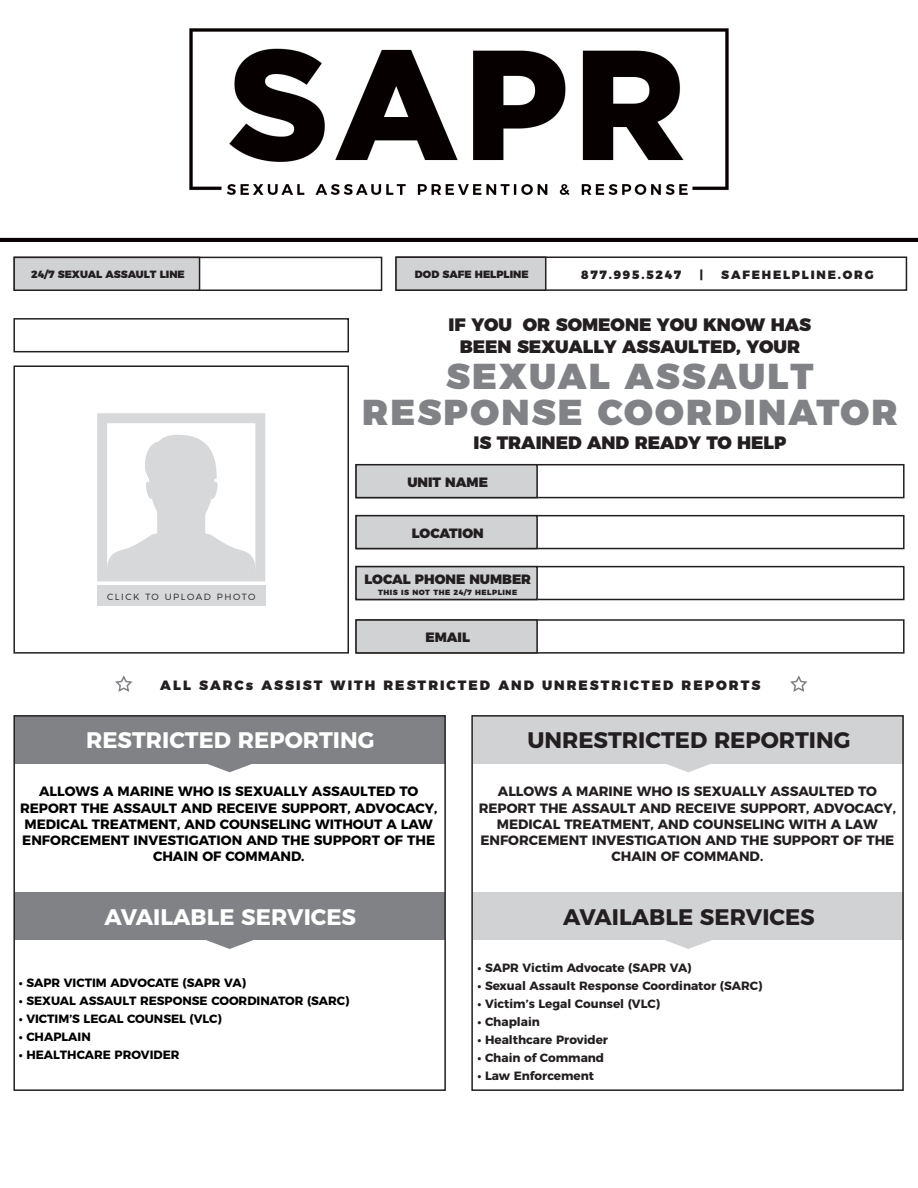
<style>
.page{position:relative;width:918px;height:1188px;background:#fff}
.page>*{position:absolute;margin:0;border:0;box-sizing:border-box;transform-origin:0 0}
.t1{font:900 36px "Montserrat";letter-spacing:.06em;color:#808285}
.t2{font:700 22.5px "Montserrat";color:#231f20}
.t3{font:700 22.5px "Montserrat";color:#fff}
.t4{font:900 18px "Montserrat";color:#231f20}
.t5{font:700 13.5px/16.2px "Montserrat";color:#000;text-align:center}
.t6{font:700 13.5px/16.2px "Montserrat";color:#231f20;text-align:center}
.t7{font:900 13.5px "Montserrat";letter-spacing:.15em;color:#231f20}
.t8{font:900 13.5px "Montserrat";color:#231f20}
.t9{font:700 12px "Montserrat";color:#231f20}
.t10{font:700 12px "Montserrat";color:#000}
.t11{font:900 12px "Montserrat";letter-spacing:.15em;color:#231f20}
.t12{font:900 10.5px "Montserrat";color:#231f20}
.t13{font:300 9px "Montserrat";letter-spacing:.175em;color:#231f20}
.t14{font:900 7.5px "Montserrat";letter-spacing:.07em;color:#231f20}
</style>
<div class="page">
<img style="left:0;top:28px;width:918px;height:865px">
<div style="left:13px;top:318px;width:336px;height:34px;border:2px solid #231f20"></div>
<div style="left:14px;top:716px;width:431px;height:47px;background:#808285"></div>
<svg style="left:198px;top:763px;width:63px;height:9px"></svg>
<div style="left:14px;top:893px;width:431px;height:47px;background:#808285"></div>
<svg style="left:206px;top:940px;width:47px;height:9px"></svg>
<div style="left:13px;top:715px;width:433px;height:376px;border:2px solid #231f20"></div>
<svg style="left:113px;top:674px;width:21px;height:19px"></svg>
<svg style="left:788px;top:674px;width:21px;height:19px"></svg>
<div style="left:473px;top:716px;width:431px;height:47px;background:#d1d2d4"></div>
<svg style="left:657px;top:763px;width:63px;height:9px"></svg>
<div style="left:473px;top:893px;width:431px;height:47px;background:#d1d2d4"></div>
<svg style="left:665px;top:940px;width:47px;height:9px"></svg>
<div style="left:13px;top:365px;width:336px;height:289px;border:2px solid #231f20"></div>
<svg style="left:97px;top:413px;width:168px;height:168px"></svg>
<div style="left:97px;top:585px;width:168px;height:21px;background:#d7d8d9"></div>
<div style="left:471px;top:715px;width:433px;height:376px;border:2px solid #231f20"></div>
<div style="left:14px;top:257px;width:368px;height:34px;border:2px solid #231f20"></div>
<div style="left:14px;top:257px;width:186px;height:33px;background:#d1d2d4"></div>
<div style="left:13px;top:257px;width:187px;height:34px;border:2px solid #231f20"></div>
<div style="left:355px;top:464px;width:550px;height:34px;border:2px solid #231f20"></div>
<div style="left:356px;top:465px;width:181px;height:33px;background:#d1d2d4"></div>
<div style="left:355px;top:464px;width:183px;height:34px;border:2px solid #231f20"></div>
<div style="left:355px;top:566px;width:550px;height:34px;border:2px solid #231f20"></div>
<div style="left:356px;top:567px;width:181px;height:32px;background:#d1d2d4"></div>
<div style="left:355px;top:566px;width:183px;height:34px;border:2px solid #231f20"></div>
<div style="left:355px;top:515px;width:550px;height:34px;border:2px solid #231f20"></div>
<div style="left:356px;top:516px;width:181px;height:33px;background:#d1d2d4"></div>
<div style="left:355px;top:515px;width:183px;height:34px;border:2px solid #231f20"></div>
<div style="left:355px;top:619px;width:550px;height:35px;border:2px solid #231f20"></div>
<div style="left:356px;top:620px;width:181px;height:33px;background:#d1d2d4"></div>
<div style="left:355px;top:619px;width:183px;height:35px;border:2px solid #231f20"></div>
<div style="left:395px;top:256px;width:512px;height:35px;border:2px solid #231f20"></div>
<div style="left:396px;top:257px;width:150px;height:33px;background:#d1d2d4"></div>
<div style="left:395px;top:256px;width:151px;height:35px;border:2px solid #231f20"></div>
<p class="t12" style="left:31px;top:265px;width:155px">24/7 SEXUAL ASSAULT LINE</p>
<p class="t13" style="left:107px;top:590px;width:150px">CLICK TO UPLOAD PHOTO</p>
<p class="t12" style="left:415px;top:265px;width:115px">DOD SAFE HELPLINE</p>
<p class="t11" style="left:581px;top:265px;width:102px">877.995.5247</p>
<p class="t11" style="left:699px;top:265px;width:5px">|</p>
<p class="t11" style="left:721px;top:265px;width:154px">SAFEHELPLINE.ORG</p>
<p class="t4" style="left:449px;top:309px;width:364px">IF YOU OR SOMEONE YOU KNOW HAS</p>
<p class="t4" style="left:460px;top:331px;width:342px">BEEN SEXUALLY ASSAULTED, YOUR</p>
<p class="t1" style="left:446px;top:346px;width:369px">SEXUAL ASSAULT</p>
<p class="t1" style="left:362px;top:382px;width:537px">RESPONSE COORDINATOR</p>
<p class="t4" style="left:473px;top:427px;width:315px">IS TRAINED AND READY TO HELP</p>
<p class="t8" style="left:407px;top:470px;width:82px">UNIT NAME</p>
<p class="t8" style="left:412px;top:521px;width:74px">LOCATION</p>
<p class="t8" style="left:364px;top:568px;width:168px">LOCAL PHONE NUMBER</p>
<p class="t14" style="left:378px;top:586px;width:140px">THIS IS NOT THE 24/7 HELPLINE</p>
<p class="t7" style="left:425px;top:626px;width:46px">EMAIL</p>
<p class="t7" style="left:160px;top:674px;width:602px">ALL SARCs ASSIST WITH RESTRICTED AND UNRESTRICTED REPORTS</p>
<p class="t3" style="left:86px;top:722px;width:290px">RESTRICTED REPORTING</p>
<p class="t5" style="left:20px;top:782px;width:419px">ALLOWS A MARINE WHO IS SEXUALLY ASSAULTED TO REPORT THE ASSAULT AND RECEIVE SUPPORT, ADVOCACY, MEDICAL TREATMENT, AND COUNSELING WITHOUT A LAW ENFORCEMENT INVESTIGATION AND THE SUPPORT OF THE CHAIN OF COMMAND.</p>
<p class="t3" style="left:105px;top:898px;width:253px">AVAILABLE SERVICES</p>
<p class="t10" style="left:19px;top:973px;width:229px">• SAPR VICTIM ADVOCATE (SAPR VA)</p>
<p class="t10" style="left:19px;top:991px;width:332px">• SEXUAL ASSAULT RESPONSE COORDINATOR (SARC)</p>
<p class="t10" style="left:19px;top:1009px;width:205px">• VICTIM’S LEGAL COUNSEL (VLC)</p>
<p class="t10" style="left:19px;top:1027px;width:74px">• CHAPLAIN</p>
<p class="t10" style="left:19px;top:1045px;width:162px">• HEALTHCARE PROVIDER</p>
<p class="t2" style="left:527px;top:722px;width:325px">UNRESTRICTED REPORTING</p>
<p class="t6" style="left:479px;top:782px;width:419px">ALLOWS A MARINE WHO IS SEXUALLY ASSAULTED TO REPORT THE ASSAULT AND RECEIVE SUPPORT, ADVOCACY, MEDICAL TREATMENT, AND COUNSELING WITH A LAW ENFORCEMENT INVESTIGATION AND THE SUPPORT OF THE CHAIN OF COMMAND.</p>
<p class="t2" style="left:563px;top:898px;width:253px">AVAILABLE SERVICES</p>
<p class="t9" style="left:477px;top:958px;width:216px">• SAPR Victim Advocate (SAPR VA)</p>
<p class="t9" style="left:477px;top:976px;width:286px">• Sexual Assault Response Coordinator (SARC)</p>
<p class="t9" style="left:477px;top:994px;width:184px">• Victim’s Legal Counsel (VLC)</p>
<p class="t9" style="left:477px;top:1012px;width:64px">• Chaplain</p>
<p class="t9" style="left:477px;top:1030px;width:132px">• Healthcare Provider</p>
<p class="t9" style="left:477px;top:1048px;width:128px">• Chain of Command</p>
<p class="t9" style="left:477px;top:1066px;width:118px">• Law Enforcement</p>
</div>
